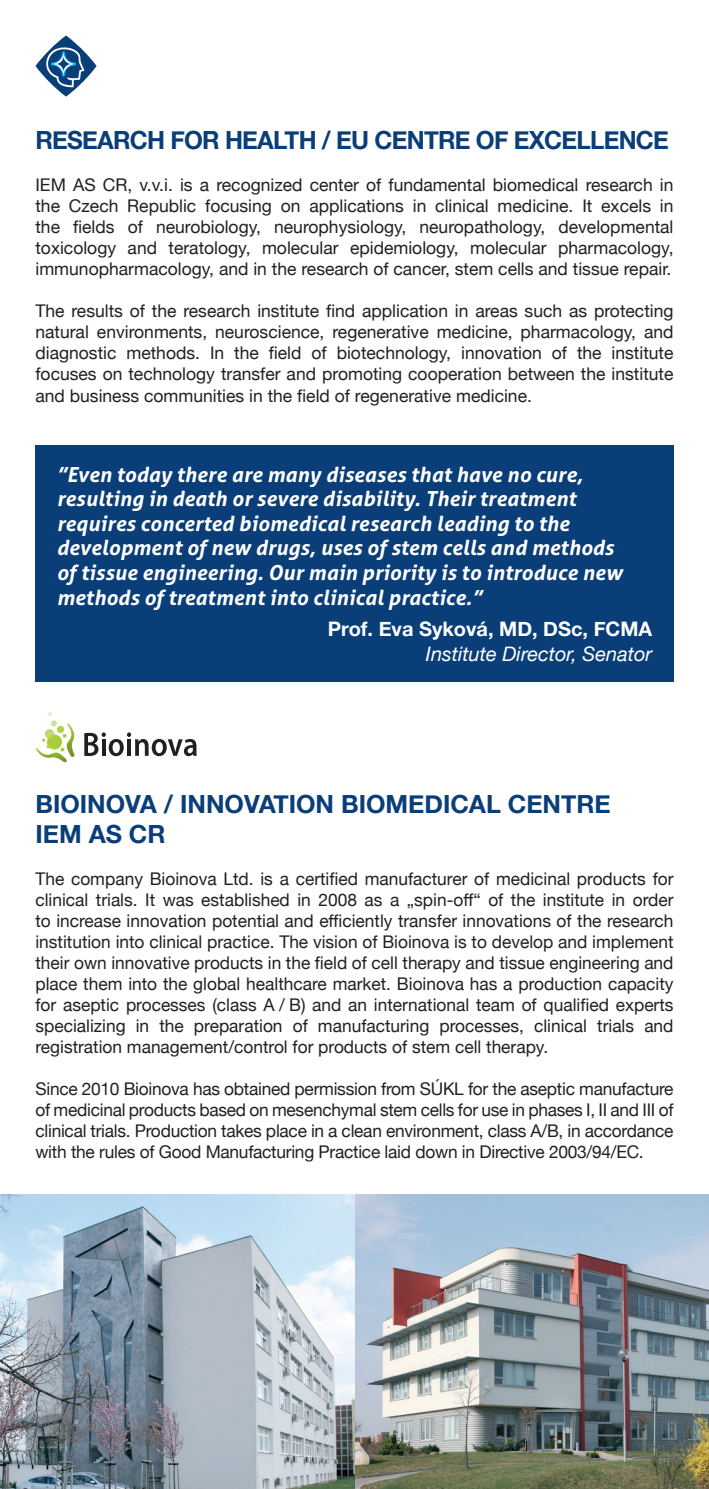
<style>
.page{position:relative;width:709px;height:1489px;background:#fff}
.page>*{position:absolute;margin:0;border:0;box-sizing:border-box;transform-origin:0 0}
.t1{font:700 25px/30px "Helvetica Neue";color:#0a3e78}
.t2{font:700 25px "Helvetica Neue";letter-spacing:-.03em;color:#0a3e78}
.t3{font:italic 700 20.75px/24.5px "Aller";letter-spacing:.01em;color:#fff}
.t4{font:700 20px "Helvetica Neue";color:#fff}
.t5{font:italic 20px "Helvetica Neue";color:#fff}
.t6{font:17.5px/21px "Helvetica Neue";color:#231f20;text-align:justify}
</style>
<div class="page">
<svg style="left:35px;top:35px;width:62px;height:62px"></svg>
<img style="left:0;top:1194px;width:709px;height:294px">
<div style="left:35px;top:445px;width:638px;height:237px;background:#0a3e78"></div>
<svg style="left:36px;top:712px;width:39px;height:50px"></svg>
<svg style="left:84px;top:732px;width:113px;height:24px"></svg>
<hr style="left:127px;top:739px;width:4px;height:16px;background:#231f20">
<h1 class="t2" style="left:35px;top:121px;width:635px">RESEARCH FOR HEALTH / EU CENTRE OF EXCELLENCE</h1>
<p class="t6" style="left:35px;top:176px;width:639px">IEM AS CR, v.v.i. is a recognized center of fundamental biomedical research in the Czech Republic focusing on applications in clinical medicine. It excels in the fields of neurobiology, neurophysiology, neuropathology, developmental toxicology and teratology, molecular epidemiology, molecular pharmacology, immunopharmacology, and in the research of cancer, stem cells and tissue repair.</p>
<p class="t6" style="left:35px;top:302px;width:639px">The results of the research institute find application in areas such as protecting natural environments, neuroscience, regenerative medicine, pharmacology, and diagnostic methods. In the field of biotechnology, innovation of the institute focuses on technology transfer and promoting cooperation between the institute and business communities in the field of regenerative medicine.</p>
<p class="t3" style="left:57px;top:462px;width:567px">”Even today there are many diseases that have no cure, resulting in death or severe disability. Their treatment requires concerted biomedical research leading to the development of new drugs, uses of stem cells and methods of tissue engineering. Our main priority is to introduce new methods of treatment into clinical practice.”</p>
<p class="t4" style="left:328px;top:613px;width:326px">Prof. Eva Syková, MD, DSc, FCMA</p>
<p class="t5" style="left:426px;top:639px;width:228px">Institute Director, Senator</p>
<h1 class="t1" style="left:35px;top:790px;width:576px">BIOINOVA / INNOVATION BIOMEDICAL CENTRE<br>IEM AS CR</h1>
<p class="t6" style="left:35px;top:869px;width:639px">The company Bioinova Ltd. is a certified manufacturer of medicinal products for clinical trials. It was established in 2008 as a „spin-off“ of the institute in order to increase innovation potential and efficiently transfer innovations of the research institution into clinical practice. The vision of Bioinova is to develop and implement their own innovative products in the field of cell therapy and tissue engineering and place them into the global healthcare market. Bioinova has a production capacity for aseptic processes (class A / B) and an international team of qualified experts specializing in the preparation of manufacturing processes, clinical trials and registration management/control for products of stem cell therapy.</p>
<p class="t6" style="left:35px;top:1079px;width:639px">Since 2010 Bioinova has obtained permission from SÚKL for the aseptic manufacture of medicinal products based on mesenchymal stem cells for use in phases I, II and III of clinical trials. Production takes place in a clean environment, class A/B, in accordance with the rules of Good Manufacturing Practice laid down in Directive 2003/94/EC.</p>
</div>
